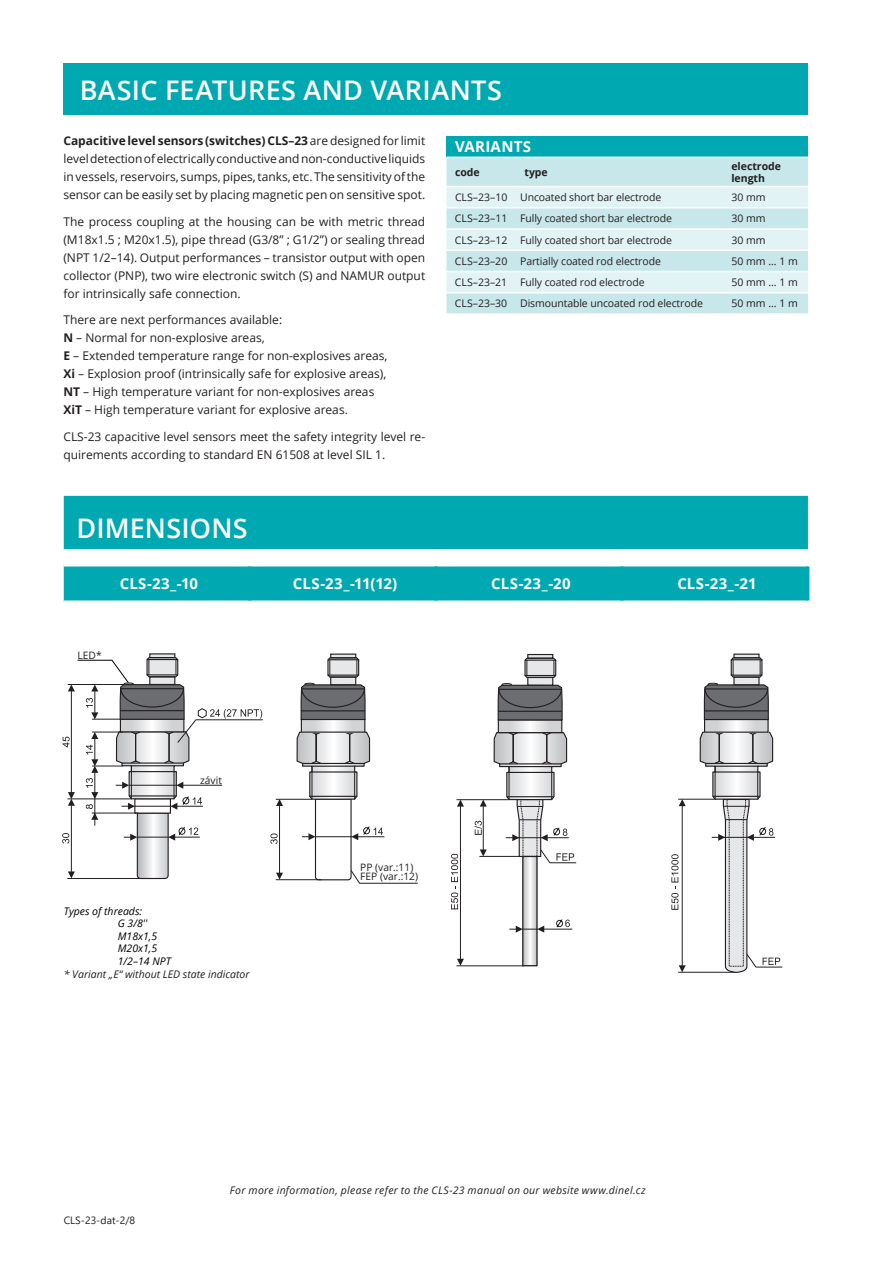
<style>
.page{position:relative;width:893px;height:1263px;background:#fff}
.page>*{position:absolute;margin:0;border:0;box-sizing:border-box;transform-origin:0 0}
.t1{font:600 27px "Open Sans";letter-spacing:.01em;color:#fff}
.t2{font:700 15px "Open Sans";letter-spacing:.025em;color:#fff}
.t3{font:12px/18px "Open Sans";color:#231f20;text-align:justify}
.t4{font:10.5px "Open Sans";letter-spacing:-.01em;color:#231f20}
.t5{font:italic 10.5px "Open Sans";letter-spacing:.025em;color:#231f20}
.t6{font:italic 10.5px/12.6px "Open Sans";color:#000}
.t7{font:italic 10.5px "Open Sans";color:#231f20}
.t8{font:700 10.5px/12.6px "Open Sans";color:#231f20}
.t9{font:10.5px "Segoe UI";color:#231f20}
.t10{font:10.2px/9.6px "Open Sans";color:#231f20}
.s1{font-weight:700}
</style>
<div class="page">
<div style="left:64px;top:64px;width:744px;height:51px;background:#00a8b1"></div>
<div style="left:64px;top:496px;width:744px;height:104px;background:#00a8b1"></div>
<div style="left:64px;top:550px;width:744px;height:15px;background:#fff"></div>
<hr style="left:64px;top:549px;width:186px;height:3px;background:#fff">
<hr style="left:250px;top:549px;width:186px;height:3px;background:#fff">
<hr style="left:436px;top:549px;width:186px;height:3px;background:#fff">
<hr style="left:622px;top:549px;width:187px;height:3px;background:#fff">
<hr style="left:64px;top:563px;width:186px;height:3px;background:#fff">
<hr style="left:250px;top:563px;width:186px;height:3px;background:#fff">
<hr style="left:436px;top:563px;width:186px;height:3px;background:#fff">
<hr style="left:622px;top:563px;width:187px;height:3px;background:#fff">
<hr style="left:248px;top:566px;width:3px;height:34px;background:#00a8b1">
<hr style="left:434px;top:566px;width:3px;height:34px;background:#00a8b1">
<hr style="left:620px;top:566px;width:3px;height:34px;background:#00a8b1">
<hr style="left:806px;top:566px;width:3px;height:34px;background:#00a8b1">
<div style="left:446px;top:136px;width:362px;height:21px;background:#00a8b1"></div>
<div style="left:446px;top:158px;width:362px;height:155px;background:#c8e7eb"></div>
<svg style="left:446px;top:187px;width:362px;height:105px;background:#d8eef1"></svg>
<hr style="left:446px;top:186px;width:70px;height:1px;background:#fff">
<hr style="left:516px;top:186px;width:207px;height:1px;background:#fff">
<hr style="left:723px;top:186px;width:85px;height:1px;background:#fff">
<hr style="left:446px;top:207px;width:70px;height:1px;background:#fff">
<hr style="left:516px;top:207px;width:207px;height:1px;background:#fff">
<hr style="left:723px;top:207px;width:85px;height:1px;background:#fff">
<hr style="left:446px;top:228px;width:70px;height:2px;background:#fff">
<hr style="left:516px;top:228px;width:207px;height:2px;background:#fff">
<hr style="left:723px;top:228px;width:85px;height:2px;background:#fff">
<hr style="left:446px;top:249px;width:70px;height:2px;background:#fff">
<hr style="left:516px;top:249px;width:207px;height:2px;background:#fff">
<hr style="left:723px;top:249px;width:85px;height:2px;background:#fff">
<hr style="left:446px;top:271px;width:70px;height:1px;background:#fff">
<hr style="left:516px;top:271px;width:207px;height:1px;background:#fff">
<hr style="left:723px;top:271px;width:85px;height:1px;background:#fff">
<hr style="left:446px;top:292px;width:70px;height:2px;background:#fff">
<hr style="left:516px;top:292px;width:207px;height:2px;background:#fff">
<hr style="left:723px;top:292px;width:85px;height:2px;background:#fff">
<hr style="left:110px;top:1181px;width:32px;height:1px;background:#231f20">
<div style="left:704px;top:719px;width:65px;height:14px;border:1px solid #231f20"></div>
<svg style="left:703px;top:653px;width:66px;height:68px"></svg>
<svg style="left:671px;top:731px;width:112px;height:242px"></svg>
<img style="left:524px;top:863px;width:12px;height:101px">
<div style="left:522px;top:856px;width:16px;height:110px;border:1px solid #231f20"></div>
<hr style="left:479px;top:856px;width:42px;height:1px;background:#231f20">
<hr style="left:456px;top:965px;width:68px;height:1px;background:#231f20">
<hr style="left:483px;top:806px;width:1px;height:44px;background:#231f20">
<svg style="left:480px;top:849px;width:7px;height:7px"></svg>
<svg style="left:480px;top:800px;width:7px;height:7px"></svg>
<hr style="left:460px;top:806px;width:1px;height:153px;background:#231f20">
<svg style="left:457px;top:959px;width:7px;height:7px"></svg>
<svg style="left:457px;top:800px;width:7px;height:7px"></svg>
<svg style="left:475px;top:821px;width:7px;height:14px"></svg>
<svg style="left:451px;top:854px;width:7px;height:55px"></svg>
<svg style="left:509px;top:919px;width:63px;height:14px"></svg>
<hr style="left:456px;top:799px;width:53px;height:1px;background:#231f20">
<div style="left:498px;top:719px;width:64px;height:14px;border:1px solid #231f20"></div>
<svg style="left:497px;top:654px;width:66px;height:67px"></svg>
<svg style="left:493px;top:731px;width:84px;height:132px"></svg>
<svg style="left:62px;top:653px;width:356px;height:231px"></svg>
<h1 class="t1" style="left:80px;top:71px;width:424px">BASIC FEATURES AND VARIANTS</h1>
<p class="t3" style="left:63px;top:132px;width:363px"><span class="s1">Capacitive level sensors (switches) CLS–23</span> are designed for limit level detection of electrically conductive and non-conductive liquids in vessels, reservoirs, sumps, pipes, tanks, etc. The sensitivity of the sensor can be easily set by placing magnetic pen on sensitive spot.</p>
<p class="t3" style="left:63px;top:212px;width:363px">The process coupling at the housing can be with metric thread (M18x1.5 ; M20x1.5), pipe thread (G3/8” ; G1/2”) or sealing thread (NPT 1/2–14). Output performances – transistor output with open collector (PNP), two wire electronic switch (S) and NAMUR output for intrinsically safe connection.</p>
<p class="t3" style="left:63px;top:311px;width:326px;text-align:left">There are next performances available:<br><span class="s1">N</span> – Normal for non-explosive areas,<br><span class="s1">E</span> – Extended temperature range for non-explosives areas, <span class="s1">Xi</span> – Explosion proof (intrinsically safe for explosive areas), <span class="s1">NT</span> – High temperature variant for non-explosives areas <span class="s1">XiT</span> – High temperature variant for explosive areas.</p>
<p class="t3" style="left:63px;top:427px;width:363px">CLS-23 capacitive level sensors meet the safety integrity level re&shy;quirements according to standard EN 61508 at level SIL 1.</p>
<h1 class="t1" style="left:77px;top:509px;width:173px">DIMENSIONS</h1>
<p class="t2" style="left:455px;top:136px;width:78px">VARIANTS</p>
<p class="t8" style="left:455px;top:166px;width:26px">code</p>
<p class="t8" style="left:524px;top:166px;width:25px">type</p>
<p class="t8" style="left:731px;top:159px;width:51px">electrode length</p>
<p class="t4" style="left:455px;top:190px;width:208px">CLS–23–10 Uncoated short bar electrode</p>
<p class="t4" style="left:731px;top:190px;width:36px">30 mm</p>
<p class="t4" style="left:455px;top:211px;width:218px">CLS–23–11 Fully coated short bar electrode</p>
<p class="t4" style="left:731px;top:211px;width:36px">30 mm</p>
<p class="t4" style="left:455px;top:233px;width:218px">CLS–23–12 Fully coated short bar electrode</p>
<p class="t4" style="left:731px;top:233px;width:36px">30 mm</p>
<p class="t4" style="left:455px;top:254px;width:207px">CLS–23–20 Partially coated rod electrode</p>
<p class="t4" style="left:731px;top:254px;width:68px">50 mm ... 1 m</p>
<p class="t4" style="left:455px;top:275px;width:191px">CLS–23–21 Fully coated rod electrode</p>
<p class="t4" style="left:731px;top:275px;width:68px">50 mm ... 1 m</p>
<p class="t4" style="left:455px;top:296px;width:249px">CLS–23–30 Dismountable uncoated rod electrode</p>
<p class="t4" style="left:731px;top:296px;width:68px">50 mm ... 1 m</p>
<p class="t10" style="left:554px;top:211px;width:59px">FEP (var.:12)</p>
<p class="t2" style="left:120px;top:573px;width:80px">CLS-23_-10</p>
<p class="t2" style="left:293px;top:573px;width:106px">CLS-23_-11(12)</p>
<p class="t2" style="left:491px;top:573px;width:81px">CLS-23_-20</p>
<p class="t2" style="left:677px;top:573px;width:81px">CLS-23_-21</p>
<p class="t10" style="left:78px;top:650px;width:26px">LED*</p>
<p class="t10" style="left:200px;top:775px;width:23px">závit</p>
<p class="t10" style="left:360px;top:862px;width:59px">PP (var.:11)<br>FEP (var.:12)</p>
<p class="t6" style="left:118px;top:904px;width:55px;text-indent:-54px">Types of threads:<br>G 3/8''<br>M18x1,5<br>M20x1,5<br>1/2–14 NPT</p>
<p class="t7" style="left:64px;top:966px;width:187px">* Variant „E“ without LED state indicator</p>
<p class="t9" style="left:64px;top:1211px;width:73px">CLS-23-dat-2/8</p>
<p class="t5" style="left:230px;top:1183px;width:417px">For more information, please refer to the CLS-23 manual on our website www.dinel.cz</p>
</div>
